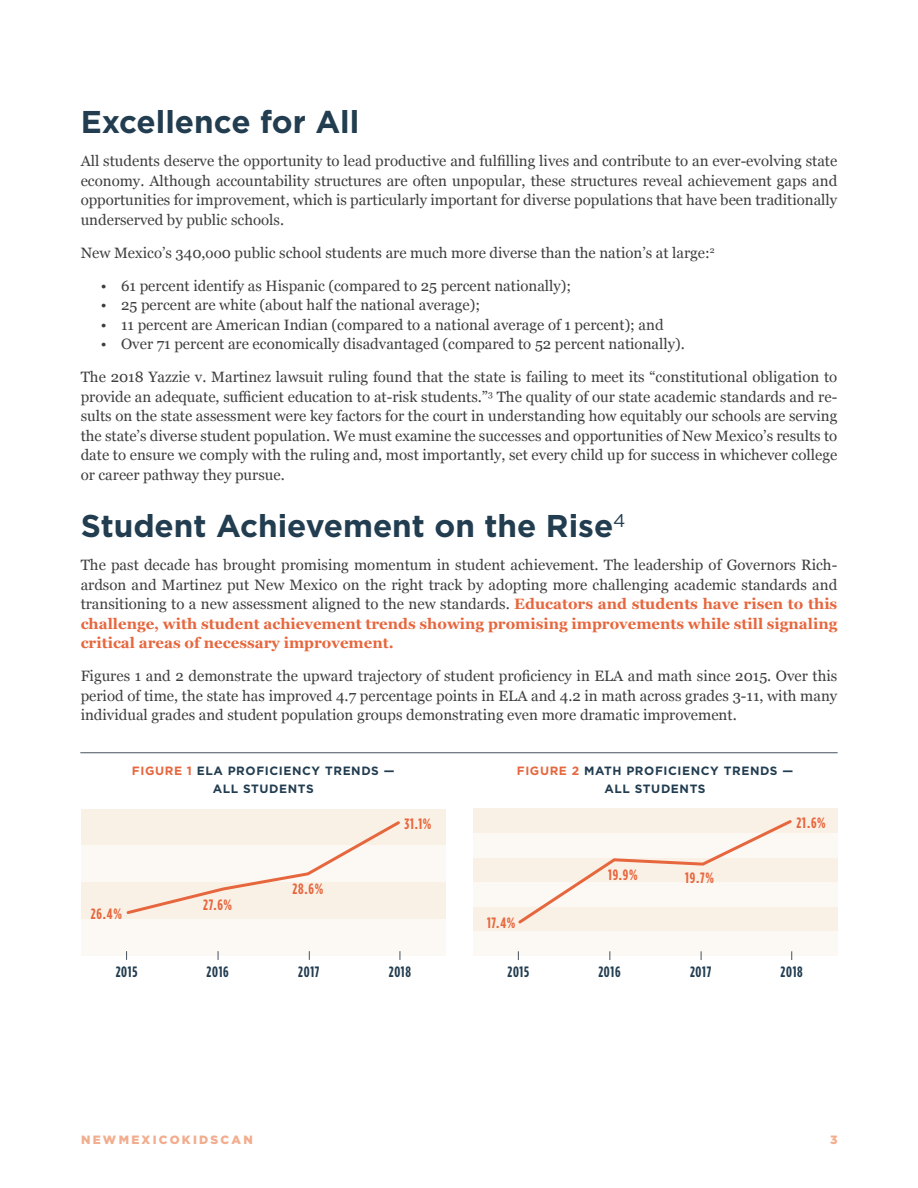
<style>
.page{position:relative;width:918px;height:1188px;background:#fff}
.page>*{position:absolute;margin:0;border:0;box-sizing:border-box;transform-origin:0 0}
._1st_Paragraph{font:700 31.5px "Gotham";color:#223d50}
._1st_Paragraph-2{font:15px/19.5px "Georgia";color:#3e3e3f;text-align:justify}
.Figure_Data{font:700 15px "Gotham Condensed";letter-spacing:.05em;color:#e6673e}
.Figure_Data-2{font:700 15px "Gotham Condensed";letter-spacing:.05em;color:#223d50}
.Figure_Title{font:700 12px/18px "Gotham";letter-spacing:.05em;color:#223d50;text-align:center}
.t1{font:900 12px "Gotham";letter-spacing:.19em;color:#f2ad8e}
.s1{font-weight:700;color:#e6673e}
.s2{color:#e6673e}
</style>
<div class="page">
<div style="left:81px;top:809px;width:365px;height:37px;background:#faf1e6"></div>
<div style="left:81px;top:882px;width:365px;height:37px;background:#faf1e6"></div>
<div style="left:81px;top:846px;width:365px;height:36px;background:#fcf8f4"></div>
<div style="left:81px;top:919px;width:365px;height:37px;background:#fcf8f4"></div>
<svg style="left:124px;top:821px;width:279px;height:93px"></svg>
<div style="left:473px;top:809px;width:364px;height:24px;background:#faf1e6"></div>
<div style="left:473px;top:858px;width:364px;height:24px;background:#faf1e6"></div>
<div style="left:473px;top:907px;width:364px;height:24px;background:#faf1e6"></div>
<div style="left:473px;top:833px;width:364px;height:25px;background:#fcf8f4"></div>
<div style="left:473px;top:882px;width:364px;height:24px;background:#fcf8f4"></div>
<div style="left:473px;top:932px;width:364px;height:24px;background:#fcf8f4"></div>
<svg style="left:516px;top:820px;width:278px;height:104px"></svg>
<hr style="left:80px;top:752px;width:758px;height:1px;background:#46535e">
<p class="_1st_Paragraph" style="left:81px;top:101px;width:280px">Excellence for All</p>
<p class="_1st_Paragraph-2" style="left:81px;top:151px;width:758px">All students deserve the opportunity to lead productive and fulfilling lives and contribute to an ever-evolving state economy. Although accountability structures are often unpopular, these structures reveal achievement gaps and opportunities for improvement, which is particularly important for diverse populations that have been traditionally underserved by public schools.</p>
<p class="_1st_Paragraph-2" style="left:81px;top:242px;width:636px">New Mexico’s 340,oo0 public school students are much more diverse than the nation’s at large:<sup>2</sup></p>
<p class="_1st_Paragraph-2" style="left:101px;top:275px;width:472px">• 61 percent identify as Hispanic (compared to 25 percent nationally);</p>
<p class="_1st_Paragraph-2" style="left:101px;top:295px;width:381px">• 25 percent are white (about half the national average);</p>
<p class="_1st_Paragraph-2" style="left:101px;top:314px;width:564px">• 11 percent are American Indian (compared to a national average of 1 percent); and</p>
<p class="_1st_Paragraph-2" style="left:101px;top:334px;width:585px">• Over 71 percent are economically disadvantaged (compared to 52 percent nationally).</p>
<p class="_1st_Paragraph-2" style="left:81px;top:367px;width:758px">The 2018 Yazzie v. Martinez lawsuit ruling found that the state is failing to meet its “constitutional obligation to provide an adequate, sufficient education to at-risk students.”<sup>3</sup> The quality of our state academic standards and re&shy;sults on the state assessment were key factors for the court in understanding how equitably our schools are serving the state’s diverse student population. We must examine the successes and opportunities of New Mexico’s results to date to ensure we comply with the ruling and, most importantly, set every child up for success in whichever college or career pathway they pursue.</p>
<h1 class="_1st_Paragraph" style="left:81px;top:505px;width:546px">Student Achievement on the Rise<sup>4</sup></h1>
<p class="_1st_Paragraph-2" style="left:81px;top:554px;width:758px">The past decade has brought promising momentum in student achievement. The leadership of Governors Rich&shy;ardson and Martinez put New Mexico on the right track by adopting more challenging academic standards and transitioning to a new assessment aligned to the new standards. <span class="s1">Educators and students have risen to this challenge, with student achievement trends showing promising improvements while still signaling critical areas of necessary improvement.</span></p>
<p class="_1st_Paragraph-2" style="left:81px;top:665px;width:758px">Figures 1 and 2 demonstrate the upward trajectory of student proficiency in ELA and math since 2015. Over this period of time, the state has improved 4.7 percentage points in ELA and 4.2 in math across grades 3-11, with many individual grades and student population groups demonstrating even more dramatic improvement.</p>
<p class="Figure_Title" style="left:132px;top:762px;width:264px"><span class="s2">FIGURE 1</span> ELA PROFICIENCY TRENDS —<br>ALL STUDENTS</p>
<p class="Figure_Data" style="left:404px;top:815px;width:29px">31.1%</p>
<p class="Figure_Data" style="left:91px;top:905px;width:33px">26.4%</p>
<p class="Figure_Data" style="left:203px;top:896px;width:30px">27.6%</p>
<p class="Figure_Data" style="left:293px;top:880px;width:32px">28.6%</p>
<p class="Figure_Data-2" style="left:116px;top:963px;width:23px">2015</p>
<p class="Figure_Data-2" style="left:207px;top:963px;width:24px">2016</p>
<p class="Figure_Data-2" style="left:298px;top:963px;width:23px">2017</p>
<p class="Figure_Data-2" style="left:389px;top:963px;width:24px">2018</p>
<p class="Figure_Title" style="left:517px;top:762px;width:278px"><span class="s2">FIGURE 2</span> MATH PROFICIENCY TRENDS —<br>ALL STUDENTS</p>
<p class="Figure_Data" style="left:487px;top:914px;width:30px">17.4%</p>
<p class="Figure_Data-2" style="left:508px;top:963px;width:23px">2015</p>
<p class="Figure_Data" style="left:608px;top:866px;width:31px">19.9%</p>
<p class="Figure_Data" style="left:685px;top:869px;width:30px">19.7%</p>
<p class="Figure_Data" style="left:797px;top:814px;width:31px">21.6%</p>
<p class="Figure_Data-2" style="left:598px;top:963px;width:24px">2016</p>
<p class="Figure_Data-2" style="left:690px;top:963px;width:23px">2017</p>
<p class="Figure_Data-2" style="left:781px;top:963px;width:24px">2018</p>
<p class="t1" style="left:81px;top:1131px;width:173px">NEWMEXICOKIDSCAN</p>
<p class="t1" style="left:830px;top:1131px;width:9px">3</p>
</div>
